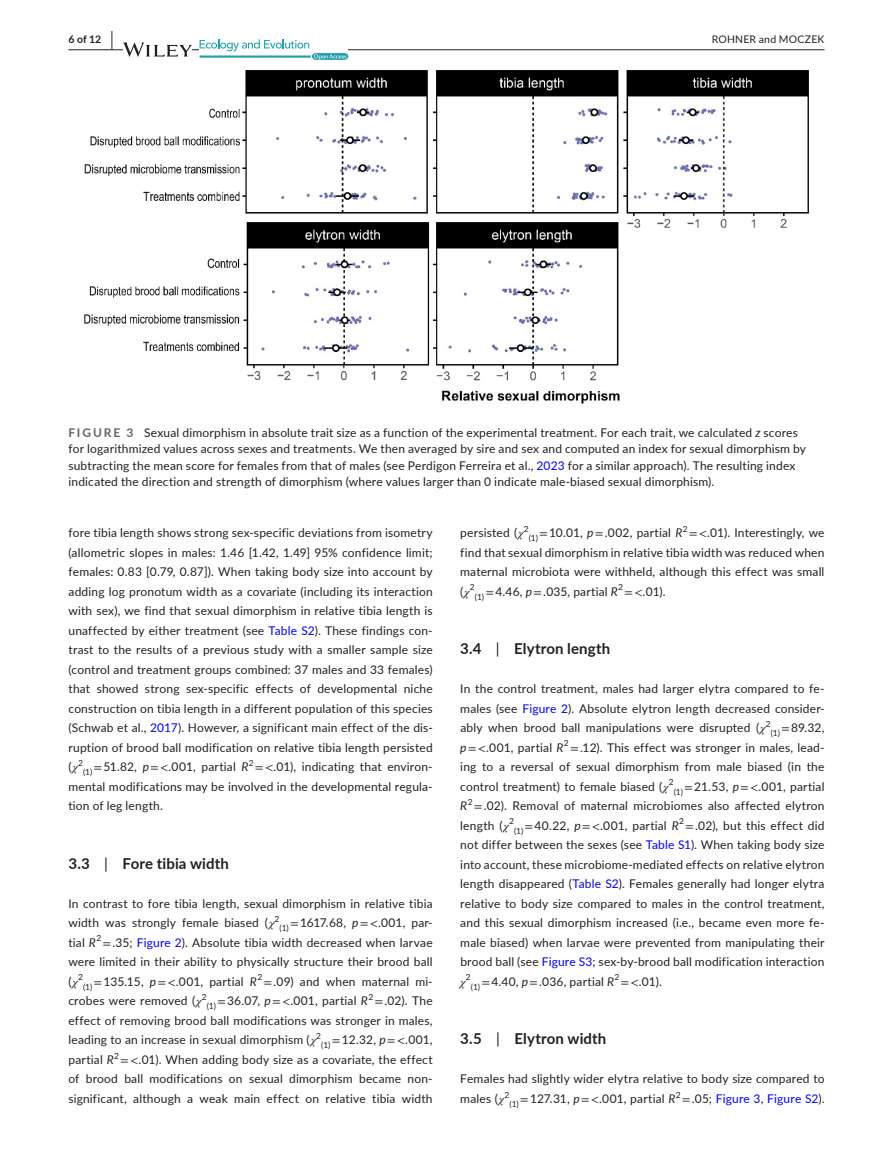
<style>
.page{position:relative;width:893px;height:1174px;background:#fff}
.page>*{position:absolute;margin:0;border:0;box-sizing:border-box;transform-origin:0 0}
.t1{font:700 15px "Lato";letter-spacing:.005em;color:#231f20}
.t2{font:12px/19.5px "Lato";letter-spacing:.015em;color:#231f20;text-align:justify}
.t3{font:italic 12px "Lato";color:#231f20}
.t4{font:10.5px "Lato";letter-spacing:.02em;color:#231f20}
.t5{font:700 10.5px "Lato";color:#231f20}
.t6{font:8.4px "Lato";color:#231f20}
.s1{font-size:19.5px}
.s2{font-weight:700;color:#636366}
.s3{font-style:italic}
.s4{color:#00f}
.s5{font-family:"STIX";font-style:italic}
.s6{font-family:"STIX"}
.s7{font-weight:400}
</style>
<div class="page">
<hr style="left:68px;top:49px;width:756px;height:1px;background:#231f20">
<svg style="left:123px;top:42px;width:69px;height:15px"></svg>
<svg style="left:200px;top:39px;width:148px;height:21px"></svg>
<img style="left:84px;top:70px;width:725px;height:334px">
<p class="t5" style="left:68px;top:31px;width:46px">6 of 12 <span class="s1">|</span></p>
<p class="t4" style="left:712px;top:31px;width:114px">ROHNER and MOCZEK</p>
<p class="t2" style="left:68px;top:424px;width:739px;line-height:16.5px;text-align:left"><span class="s2">FIGURE 3</span> Sexual dimorphism in absolute trait size as a function of the experimental treatment. For each trait, we calculated <span class="s3">z</span> scores for logarithmized values across sexes and treatments. We then averaged by sire and sex and computed an index for sexual dimorphism by subtracting the mean score for females from that of males (see Perdigon Ferreira et al., <span class="s4">2023</span> for a similar approach). The resulting index indicated the direction and strength of dimorphism (where values larger than 0 indicate male-biased sexual dimorphism).</p>
<p class="t2" style="left:68px;top:522px;width:366px">fore tibia length shows strong sex-specific deviations from isometry (allometric slopes in males: 1.46 [1.42, 1.49] 95% confidence limit; females: 0.83 [0.79, 0.87]). When taking body size into account by adding log pronotum width as a covariate (including its interaction with sex), we find that sexual dimorphism in relative tibia length is unaffected by either treatment (see <span class="s4">Table S2</span>). These findings con&shy;trast to the results of a previous study with a smaller sample size (control and treatment groups combined: 37 males and 33 females) that showed strong sex-specific effects of developmental niche construction on tibia length in a different population of this species (Schwab et al., <span class="s4">2017</span>). However, a significant main effect of the dis&shy;ruption of brood ball modification on relative tibia length persisted (<span class="s5">χ</span> <sub>(1)</sub> <span class="s6">=</span> 51.82, <span class="s3">p</span><span class="s6">=&lt;</span>.001, partial <span class="s3">R</span></p>
<p class="t6" style="left:78px;top:757px;width:6px">2</p>
<p class="t6" style="left:249px;top:757px;width:6px">2</p>
<p class="t2" style="left:68px;top:756px;width:366px;text-indent:187px"><span class="s6">=&lt;</span>.01), indicating that environ&shy;mental modifications may be involved in the developmental regula&shy;tion of leg length.</p>
<p class="t1" style="left:68px;top:852px;width:162px">3.3 <span class="s7">|</span> Fore tibia width</p>
<p class="t2" style="left:68px;top:893px;width:366px">In contrast to fore tibia length, sexual dimorphism in relative tibia width was strongly female biased (<span class="s5">χ</span> <sub>(1)</sub> <span class="s6">=</span> 1617.68, <span class="s3">p</span><span class="s6">=&lt;</span>.001, par-</p>
<p class="t6" style="left:275px;top:913px;width:6px">2</p>
<p class="t2" style="left:68px;top:932px;width:29px">tial <span class="s3">R</span></p>
<p class="t6" style="left:96px;top:932px;width:6px">2</p>
<p class="t2" style="left:68px;top:932px;width:366px;text-indent:34px"><span class="s6">=</span> .35; <span class="s4">Figure 2</span>). Absolute tibia width decreased when larvae were limited in their ability to physically structure their brood ball (<span class="s5">χ</span> <sub>(1)</sub> <span class="s6">=</span> 135.15, <span class="s3">p</span><span class="s6">=&lt;</span>.001, partial <span class="s3">R</span><sup>2</sup> <span class="s6">=</span> .09) and when maternal mi-</p>
<p class="t6" style="left:78px;top:971px;width:6px">2</p>
<p class="t2" style="left:68px;top:990px;width:366px">crobes were removed (<span class="s5">χ</span><sup>2</sup><sub>(1)</sub> <span class="s6">=</span> 36.07, <span class="s3">p</span><span class="s6">=&lt;</span>.001, partial <span class="s3">R</span><sup>2</sup> <span class="s6">=</span> .02). The effect of removing brood ball modifications was stronger in males, leading to an increase in sexual dimorphism (<span class="s5">χ</span><sup>2</sup><sub>(1)</sub> <span class="s6">=</span> 12.32, <span class="s3">p</span><span class="s6">=&lt;</span>.001, partial <span class="s3">R</span><sup>2</sup> <span class="s6">=&lt;</span>.01). When adding body size as a covariate, the effect of brood ball modifications on sexual dimorphism became non&shy;significant, although a weak main effect on relative tibia width</p>
<p class="t6" style="left:524px;top:523px;width:6px">2</p>
<p class="t6" style="left:683px;top:523px;width:6px">2</p>
<p class="t2" style="left:460px;top:522px;width:366px;text-indent:229px"><span class="s6">=&lt;</span>.01). Interestingly, we find that sexual dimorphism in relative tibia width was reduced when maternal microbiota were withheld, although this effect was small (<span class="s5">χ</span> <sub>(1)</sub> <span class="s6">=</span> 4.46, <span class="s3">p</span><span class="s6">=</span> .035, partial <span class="s3">R</span></p>
<p class="t2" style="left:460px;top:522px;width:224px">persisted (<span class="s5">χ</span> <sub>(1)</sub> <span class="s6">=</span> 10.01, <span class="s3">p</span><span class="s6">=</span> .002, partial <span class="s3">R</span></p>
<p class="t6" style="left:470px;top:581px;width:6px">2</p>
<p class="t6" style="left:618px;top:581px;width:6px">2</p>
<p class="t2" style="left:625px;top:581px;width:43px"><span class="s6">=&lt;</span>.01).</p>
<p class="t1" style="left:460px;top:638px;width:151px">3.4 <span class="s7">|</span> Elytron length</p>
<p class="t2" style="left:460px;top:678px;width:366px">In the control treatment, males had larger elytra compared to fe&shy;males (see <span class="s4">Figure 2</span>). Absolute elytron length decreased consider&shy;ably when brood ball manipulations were disrupted (<span class="s5">χ</span> <sub>(1)</sub> <span class="s6">=</span> 89.32,</p>
<p class="t6" style="left:766px;top:718px;width:6px">2</p>
<p class="t2" style="left:460px;top:737px;width:105px"><span class="s3">p</span><span class="s6">=&lt;</span>.001, partial <span class="s3">R</span></p>
<p class="t6" style="left:564px;top:737px;width:6px">2</p>
<p class="t2" style="left:460px;top:737px;width:366px;text-indent:110px"><span class="s6">=</span> .12). This effect was stronger in males, lead&shy;ing to a reversal of sexual dimorphism from male biased (in the control treatment) to female biased (<span class="s5">χ</span> <sub>(1)</sub> <span class="s6">=</span> 21.53, <span class="s3">p</span><span class="s6">=&lt;</span>.001, partial</p>
<p class="t6" style="left:669px;top:776px;width:6px">2</p>
<p class="t3" style="left:460px;top:797px;width:8px">R</p>
<p class="t6" style="left:468px;top:796px;width:6px">2</p>
<p class="t2" style="left:460px;top:795px;width:366px;text-indent:14px"><span class="s6">=</span> .02). Removal of maternal microbiomes also affected elytron length (<span class="s5">χ</span> <sub>(1)</sub> <span class="s6">=</span> 40.22, <span class="s3">p</span><span class="s6">=&lt;</span>.001, partial <span class="s3">R</span></p>
<p class="t6" style="left:509px;top:815px;width:6px">2</p>
<p class="t6" style="left:679px;top:815px;width:6px">2</p>
<p class="t2" style="left:460px;top:815px;width:366px;text-indent:225px"><span class="s6">=</span> .02), but this effect did not differ between the sexes (see <span class="s4">Table S1</span>). When taking body size into account, these microbiome-mediated effects on relative elytron length disappeared (<span class="s4">Table S2</span>). Females generally had longer elytra relative to body size compared to males in the control treatment, and this sexual dimorphism increased (i.e., became even more fe&shy;male biased) when larvae were prevented from manipulating their brood ball (see <span class="s4">Figure S3</span>; sex-by-brood ball modification interaction <span class="s5">χ</span> <sub>(1)</sub> <span class="s6">=</span> 4.40, <span class="s3">p</span><span class="s6">=</span> .036, partial <span class="s3">R</span><sup>2</sup> <span class="s6">=&lt;</span>.01).</p>
<p class="t6" style="left:466px;top:971px;width:6px">2</p>
<p class="t1" style="left:460px;top:1028px;width:147px">3.5 <span class="s7">|</span> Elytron width</p>
<p class="t2" style="left:460px;top:1068px;width:366px">Females had slightly wider elytra relative to body size compared to males (<span class="s5">χ</span><sup>2</sup><sub>(1)</sub> <span class="s6">=</span> 127.31, <span class="s3">p</span><span class="s6">=&lt;</span>.001, partial <span class="s3">R</span><sup>2</sup> <span class="s6">=</span> .05; <span class="s4">Figure 3</span>, <span class="s4">Figure S2</span>).</p>
</div>
